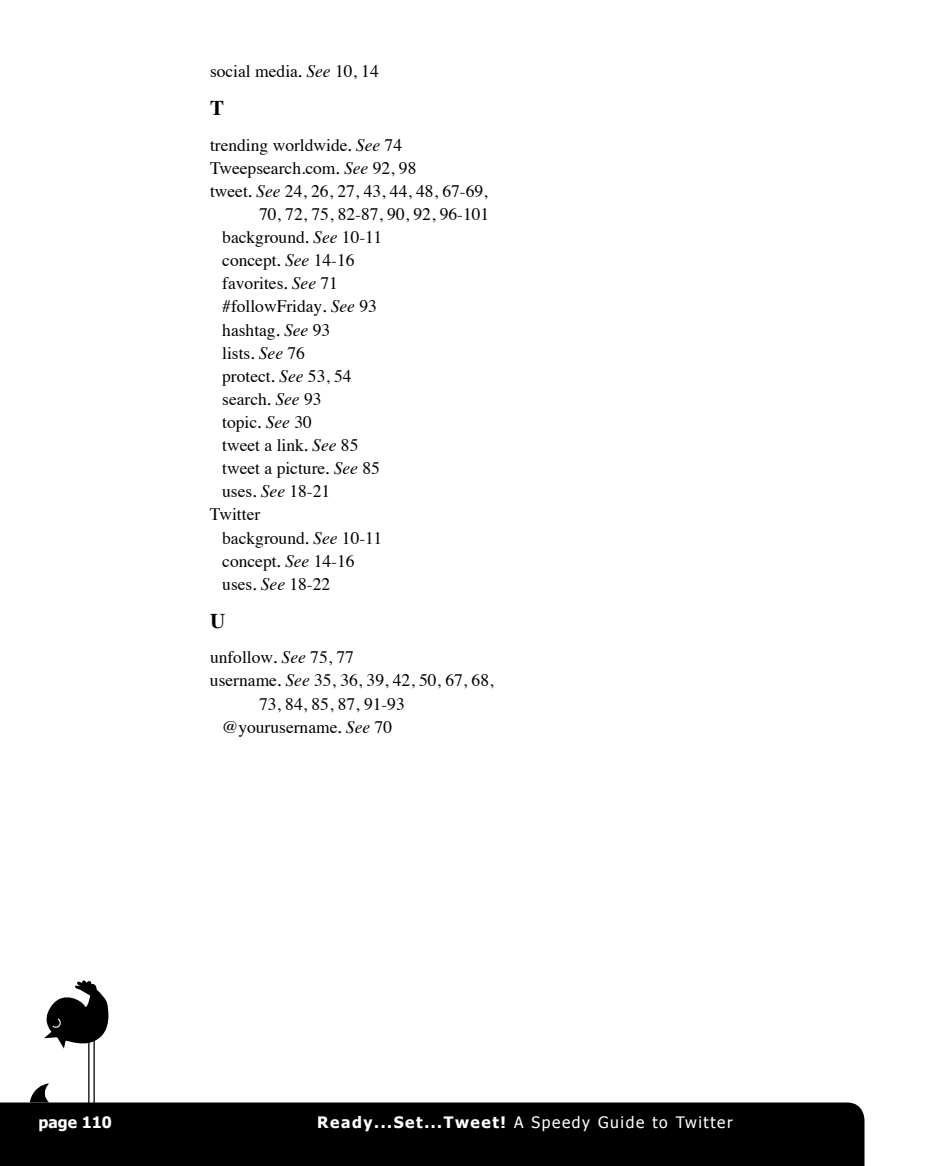
<style>
.page{position:relative;width:945px;height:1166px;background:#fff}
.page>*{position:absolute;margin:0;border:0;box-sizing:border-box;transform-origin:0 0}
.t1{font:700 21px "Times";color:#000}
.t2{font:17.5px "Times";color:#000}
.t3{font:15.75px "Tahoma";letter-spacing:.1em;color:#fff}
.t4{font:700 15.75px "Tahoma";color:#fff}
.s1{font-family:"Adobe Caslon Pro";font-size:19.25px}
.s2{font-style:italic}
.s3{font-weight:700}
</style>
<div class="page">
<hr style="left:94px;top:1039px;width:1px;height:77px;background:#000">
<hr style="left:88px;top:1039px;width:1px;height:77px;background:#000">
<svg style="left:44px;top:980px;width:65px;height:68px"></svg>
<div style="left:0;top:1102px;width:865px;height:64px;background:#000"></div>
<svg style="left:30px;top:1083px;width:19px;height:19px"></svg>
<p class="t2" style="left:210px;top:55px;width:170px">social media<span class="s1">.</span> <span class="s2">See</span> 10, 14</p>
<p class="t1" style="left:210px;top:88px;width:16px">T</p>
<p class="t2" style="left:210px;top:128px;width:194px">trending worldwide<span class="s1">.</span> <span class="s2">See</span> 74</p>
<p class="t2" style="left:210px;top:152px;width:208px">Tweepsearch.com<span class="s1">.</span> <span class="s2">See</span> 92, 98</p>
<p class="t2" style="left:210px;top:175px;width:279px">tweet<span class="s1">.</span> <span class="s2">See</span> 24, 26, 27, 43, 44, 48, 67-69,</p>
<p class="t2" style="left:259px;top:198px;width:232px">70, 72, 75, 82-87, 90, 92, 96-101</p>
<p class="t2" style="left:222px;top:221px;width:161px">background<span class="s1">.</span> <span class="s2">See</span> 10-11</p>
<p class="t2" style="left:222px;top:244px;width:134px">concept<span class="s1">.</span> <span class="s2">See</span> 14-16</p>
<p class="t2" style="left:222px;top:267px;width:117px">favorites<span class="s1">.</span> <span class="s2">See</span> 71</p>
<p class="t2" style="left:222px;top:290px;width:156px">#followFriday<span class="s1">.</span> <span class="s2">See</span> 93</p>
<p class="t2" style="left:222px;top:313px;width:110px">hashtag<span class="s1">.</span> <span class="s2">See</span> 93</p>
<p class="t2" style="left:222px;top:336px;width:84px">lists<span class="s1">.</span> <span class="s2">See</span> 76</p>
<p class="t2" style="left:222px;top:359px;width:131px">protect<span class="s1">.</span> <span class="s2">See</span> 53, 54</p>
<p class="t2" style="left:222px;top:383px;width:101px">search<span class="s1">.</span> <span class="s2">See</span> 93</p>
<p class="t2" style="left:222px;top:406px;width:91px">topic<span class="s1">.</span> <span class="s2">See</span> 30</p>
<p class="t2" style="left:222px;top:429px;width:138px">tweet a link<span class="s1">.</span> <span class="s2">See</span> 85</p>
<p class="t2" style="left:222px;top:452px;width:159px">tweet a picture<span class="s1">.</span> <span class="s2">See</span> 85</p>
<p class="t2" style="left:222px;top:475px;width:110px">uses<span class="s1">.</span> <span class="s2">See</span> 18-21</p>
<p class="t2" style="left:210px;top:498px;width:52px">Twitter</p>
<p class="t2" style="left:222px;top:521px;width:161px">background<span class="s1">.</span> <span class="s2">See</span> 10-11</p>
<p class="t2" style="left:222px;top:544px;width:134px">concept<span class="s1">.</span> <span class="s2">See</span> 14-16</p>
<p class="t2" style="left:222px;top:567px;width:110px">uses<span class="s1">.</span> <span class="s2">See</span> 18-22</p>
<p class="t1" style="left:210px;top:600px;width:17px">U</p>
<p class="t2" style="left:210px;top:641px;width:146px">unfollow<span class="s1">.</span> <span class="s2">See</span> 75, 77</p>
<p class="t2" style="left:210px;top:664px;width:285px">username<span class="s1">.</span> <span class="s2">See</span> 35, 36, 39, 42, 50, 67, 68,</p>
<p class="t2" style="left:259px;top:687px;width:147px">73, 84, 85, 87, 91-93</p>
<p class="t2" style="left:222px;top:710px;width:171px">@yourusername<span class="s1">.</span> <span class="s2">See</span> 70</p>
<p class="t4" style="left:39px;top:1110px;width:75px">page 110</p>
<p class="t3" style="left:317px;top:1111px;width:417px"><span class="s3">Ready...Set...Tweet!</span> A Speedy Guide to Twitter</p>
</div>
